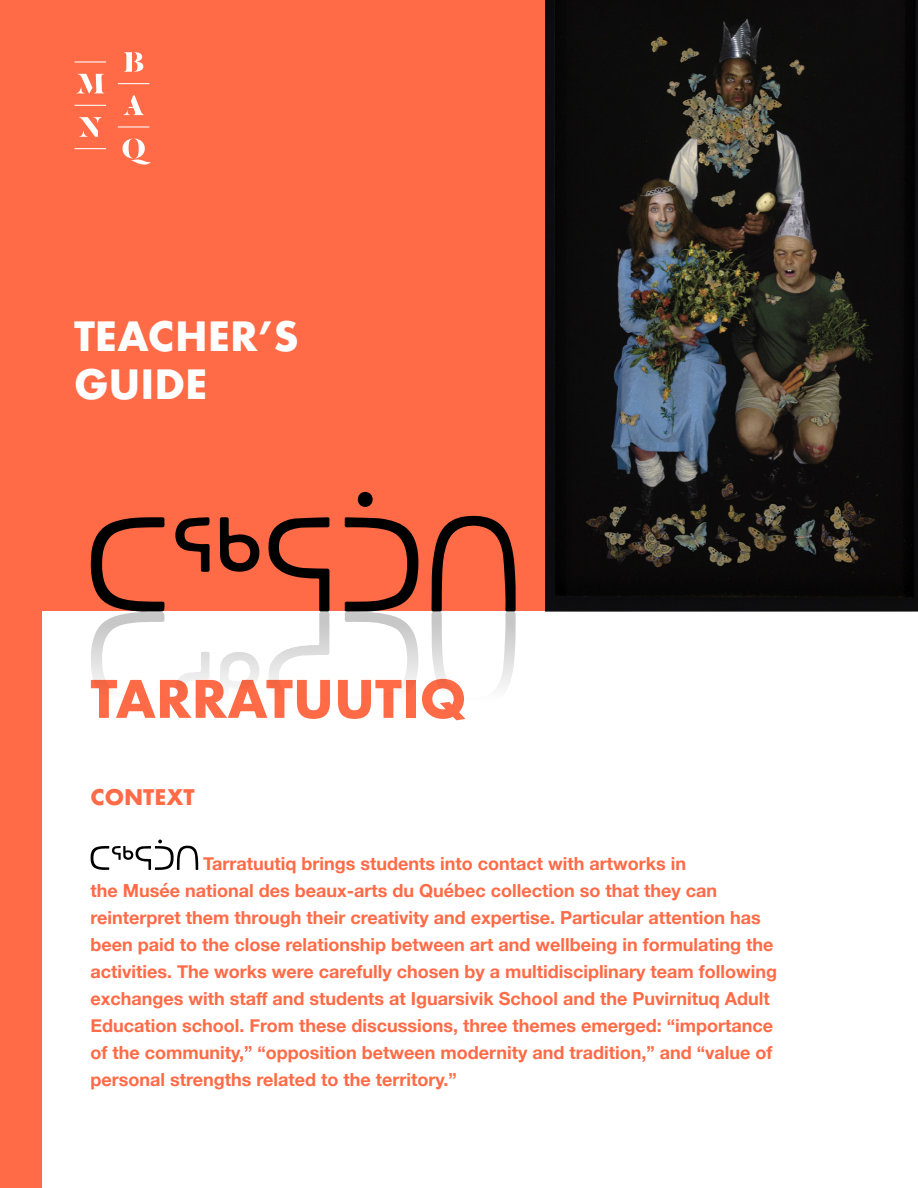
<style>
.page{position:relative;width:918px;height:1188px;background:#ff6b47}
.page>*{position:absolute;margin:0;border:0;box-sizing:border-box;transform-origin:0 0}
.t1{font:700 50.4px "Futura";color:#ff6b47}
.t2{font:700 39.3px/48px "Futura";color:#fff}
.t3{font:700 21px "Futura";color:#ff6b47}
.t4{font:700 18px/27px "Helvetica Neue";color:#ff6b47}
</style>
<div class="page">
<div style="left:42px;top:612px;width:876px;height:576px;background:#fff"></div>
<svg style="left:90px;top:840px;width:108px;height:30px"></svg>
<img style="left:545px;top:0;width:373px;height:612px">
<svg style="left:75px;top:52px;width:76px;height:113px"></svg>
<svg style="left:220px;top:517px;width:40px;height:55px"></svg>
<svg style="left:175px;top:517px;width:35px;height:55px"></svg>
<div style="left:358px;top:492px;width:15px;height:15px;background:#000;border-radius:50%"></div>
<svg style="left:432px;top:515px;width:84px;height:172px"></svg>
<svg style="left:345px;top:517px;width:73px;height:170px"></svg>
<svg style="left:90px;top:517px;width:75px;height:170px"></svg>
<svg style="left:268px;top:517px;width:62px;height:170px"></svg>
<svg style="left:220px;top:652px;width:39px;height:35px"></svg>
<svg style="left:176px;top:652px;width:34px;height:35px"></svg>
<h2 class="t2" style="left:74px;top:313px;width:226px">TEACHER’S<br>GUIDE</h2>
<h1 class="t1" style="left:90px;top:662px;width:377px">TARRATUUTIQ</h1>
<p class="t3" style="left:90px;top:782px;width:106px">CONTEXT</p>
<p class="t4" style="left:90px;top:851px;width:688px;text-indent:113px">Tarratuutiq brings students into contact with artworks in<br>the Musée national des beaux-arts du Québec collection so that they can reinterpret them through their creativity and expertise. Particular attention has been paid to the close relationship between art and wellbeing in formulating the activities. The works were carefully chosen by a multidisciplinary team following exchanges with staff and students at Iguarsivik School and the Puvirnituq Adult Education school. From these discussions, three themes emerged: “importance of the community,” “opposition between modernity and tradition,” and “value of personal strengths related to the territory.”</p>
</div>
